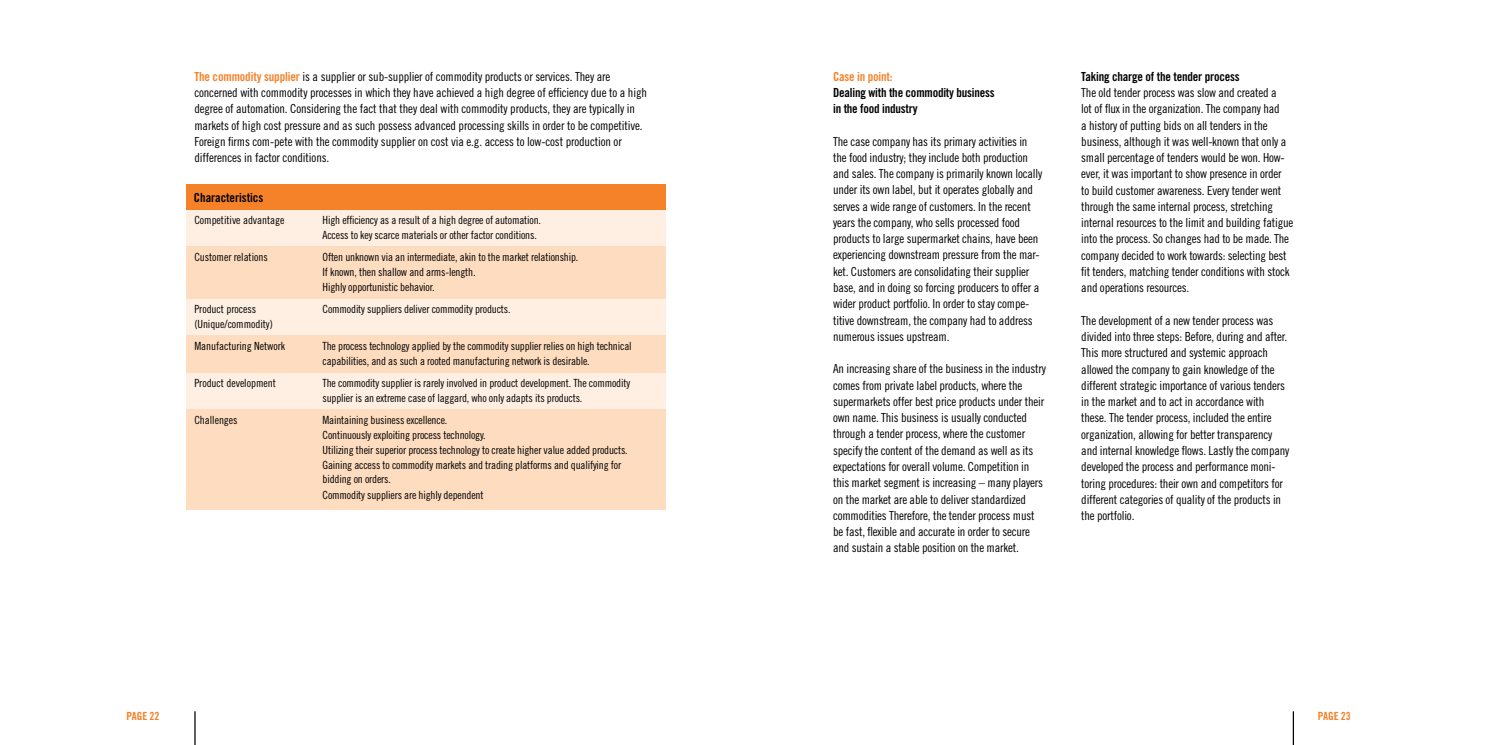
<style>
.page{position:relative;width:1489px;height:745px;background:#fff}
.page>*{position:absolute;margin:0;border:0;box-sizing:border-box;transform-origin:0 0}
.t1{font:12.5px/16.2px "Trade Gothic Cond Eighteen";letter-spacing:-.015em;color:#000}
.t2{font:12.5px/16.2px "Trade Gothic Bold Cond Twenty";letter-spacing:-.015em;color:#000}
.t3{font:12.5px "Trade Gothic Bold Cond Twenty";letter-spacing:-.015em;color:#f58229}
.t4{font:11.25px/15px "Trade Gothic Cond Eighteen";letter-spacing:-.015em;color:#000}
.t5{font:11.25px "Trade Gothic Bold Cond Twenty";letter-spacing:-.01em;color:#f58025}
.s1{font-family:"Trade Gothic Bold Cond Twenty";color:#f58229}
</style>
<div class="page">
<hr style="left:194px;top:710px;width:2px;height:34px;background:#000">
<hr style="left:1292px;top:710px;width:1px;height:34px;background:#000">
<div style="left:186px;top:209px;width:479px;height:37px;background:#ffefe2"></div>
<div style="left:186px;top:299px;width:479px;height:36px;background:#ffefe2"></div>
<div style="left:186px;top:372px;width:479px;height:37px;background:#ffefe2"></div>
<div style="left:186px;top:246px;width:479px;height:53px;background:#fedcbf"></div>
<div style="left:186px;top:335px;width:479px;height:37px;background:#fedcbf"></div>
<div style="left:186px;top:409px;width:479px;height:100px;background:#fedcbf"></div>
<div style="left:186px;top:184px;width:479px;height:25px;background:#f58229"></div>
<p class="t1" style="left:194px;top:68px;width:454px"><span class="s1">The commodity supplier</span> is a supplier or sub-supplier of commodity products or services. They are concerned with commodity processes in which they have achieved a high degree of efficiency due to a high degree of automation. Considering the fact that they deal with commodity products, they are typically in markets of high cost pressure and as such possess advanced processing skills in order to be competitive.<br>Foreign firms com-pete with the commodity supplier on cost via e.g. access to low-cost production or differences in factor conditions.</p>
<p class="t2" style="left:194px;top:189px;width:71px">Characteristics</p>
<p class="t4" style="left:194px;top:212px;width:92px">Competitive advantage</p>
<p class="t4" style="left:194px;top:249px;width:75px">Customer relations</p>
<p class="t4" style="left:322px;top:212px;width:220px">High efficiency as a result of a high degree of automation.<br>Access to key scarce materials or other factor conditions.</p>
<p class="t4" style="left:322px;top:249px;width:257px">Often unknown via an intermediate, akin to the market relationship.<br>If known, then shallow and arms-length.<br>Highly opportunistic behavior.</p>
<p class="t4" style="left:322px;top:301px;width:189px">Commodity suppliers deliver commodity products.</p>
<p class="t4" style="left:322px;top:338px;width:310px">The process technology applied by the commodity supplier relies on high technical capabilities, and as such a rooted manufacturing network is desirable.</p>
<p class="t4" style="left:322px;top:375px;width:309px">The commodity supplier is rarely involved in product development. The commodity supplier is an extreme case of laggard, who only adapts its products.</p>
<p class="t4" style="left:322px;top:412px;width:306px">Maintaining business excellence.<br>Continuously exploiting process technology.<br>Utilizing their superior process technology to create higher value added products.<br>Gaining access to commodity markets and trading platforms and qualifying for</p>
<p class="t4" style="left:322px;top:470px;width:162px;line-height:16.2px">bidding on orders.<br>Commodity suppliers are highly dependent</p>
<p class="t4" style="left:194px;top:301px;width:80px">Product process (Unique/commodity)</p>
<p class="t4" style="left:194px;top:338px;width:92px">Manufacturing Network</p>
<p class="t4" style="left:194px;top:375px;width:83px">Product development</p>
<p class="t4" style="left:194px;top:412px;width:45px">Challenges</p>
<p class="t3" style="left:833px;top:68px;width:61px">Case in point:</p>
<p class="t2" style="left:833px;top:84px;width:163px">Dealing with the commodity business in the food industry</p>
<p class="t1" style="left:833px;top:133px;width:210px">The case company has its primary activities in the food industry; they include both production and sales. The company is primarily known locally under its own label, but it operates globally and serves a wide range of customers. In the recent years the company, who sells processed food products to large supermarket chains, have been experiencing downstream pressure from the mar&shy;ket. Customers are consolidating their supplier base, and in doing so forcing producers to offer a wider product portfolio. In order to stay compe&shy;titive downstream, the company had to address numerous issues upstream.</p>
<p class="t1" style="left:833px;top:360px;width:214px">An increasing share of the business in the industry comes from private label products, where the supermarkets offer best price products under their own name. This business is usually conducted through a tender process, where the customer specify the content of the demand as well as its expectations for overall volume. Competition in this market segment is increasing – many players on the market are able to deliver standardized commodities Therefore, the tender process must be fast, flexible and accurate in order to secure and sustain a stable position on the market.</p>
<p class="t2" style="left:1081px;top:68px;width:160px">Taking charge of the tender process</p>
<p class="t1" style="left:1081px;top:84px;width:213px">The old tender process was slow and created a<br>lot of flux in the organization. The company had<br>a history of putting bids on all tenders in the business, although it was well-known that only a small percentage of tenders would be won. How&shy;ever, it was important to show presence in order<br>to build customer awareness. Every tender went through the same internal process, stretching internal resources to the limit and building fatigue into the process. So changes had to be made. The company decided to work towards: selecting best fit tenders, matching tender conditions with stock and operations resources.</p>
<p class="t1" style="left:1081px;top:312px;width:209px">The development of a new tender process was divided into three steps: Before, during and after.<br>This more structured and systemic approach allowed the company to gain knowledge of the different strategic importance of various tenders in the market and to act in accordance with these. The tender process, included the entire organization, allowing for better transparency and internal knowledge flows. Lastly the company developed the process and performance moni&shy;toring procedures: their own and competitors for different categories of quality of the products in the portfolio.</p>
<p class="t5" style="left:126px;top:708px;width:35px">page 22</p>
<p class="t5" style="left:1317px;top:708px;width:35px">page 23</p>
</div>
